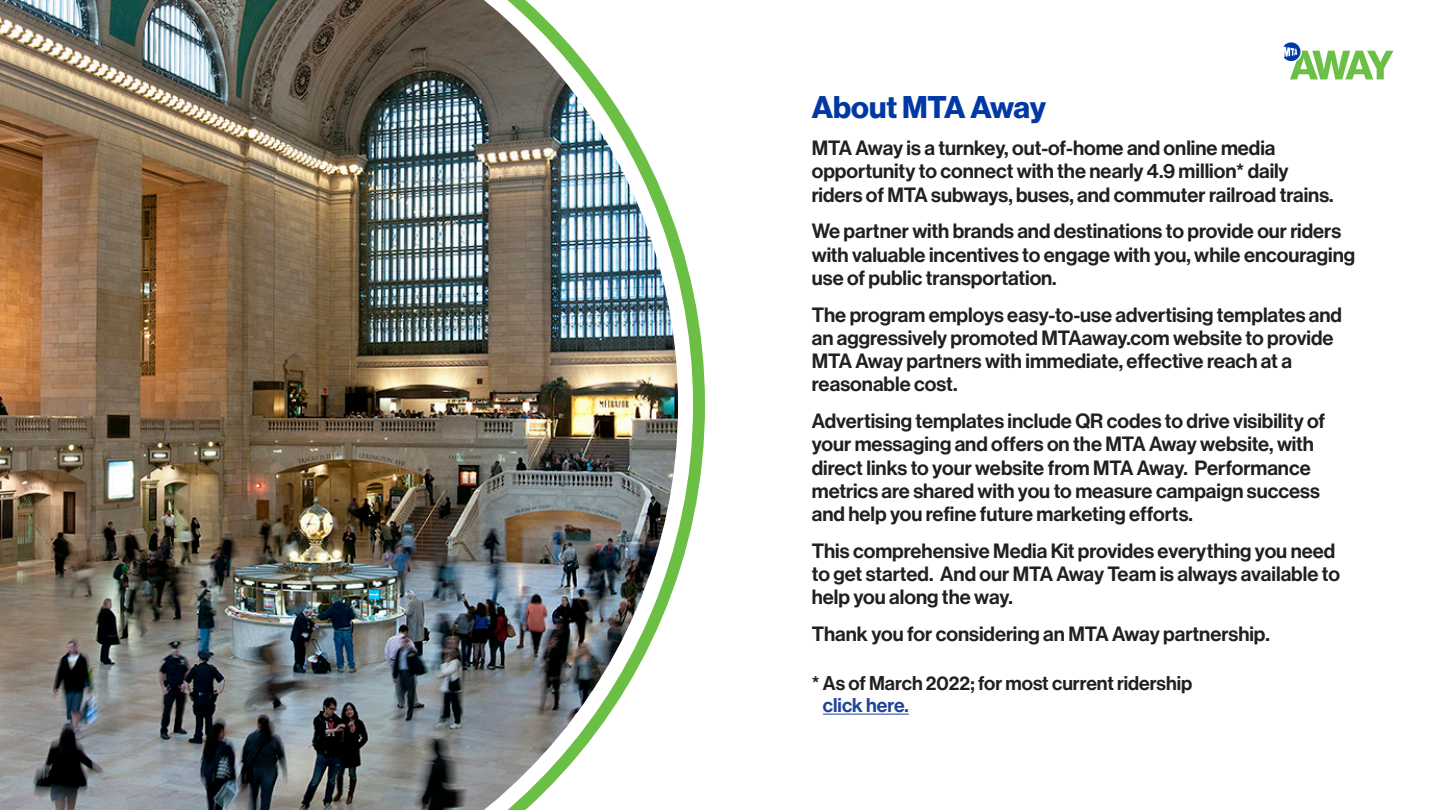
<style>
.page{position:relative;width:1440px;height:810px;background:#fff}
.page>*{position:absolute;margin:0;border:0;box-sizing:border-box;transform-origin:0 0}
.t1{font:30.75px "N Haas Grotesk DS Pro 75 Bd";color:#0038a6}
.t2{font:20.25px/23.2px "N Haas Grotesk DS Pro 65 Md";color:#231f20}
.t3{font:19.5px/21.8px "N Haas Grotesk DS Pro 65 Md";color:#231f20}
.s1{color:#1f439b}
</style>
<div class="page">
<hr style="left:823px;top:714px;width:86px;height:1px;background:#1f439b">
<img style="left:0;top:0;width:693px;height:810px">
<svg style="left:1283px;top:42px;width:111px;height:37px"></svg>
<p class="t1" style="left:812px;top:90px;width:236px">About MTA Away</p>
<p class="t2" style="left:812px;top:137px;width:523px">MTA Away is a turnkey, out-of-home and online media opportunity to connect with the nearly 4.9 million* daily riders of MTA subways, buses, and commuter railroad trains.</p>
<p class="t2" style="left:812px;top:220px;width:545px">We partner with brands and destinations to provide our riders with valuable incentives to engage with you, while encouraging use of public transportation.</p>
<p class="t2" style="left:812px;top:303px;width:532px">The program employs easy-to-use advertising templates and an aggressively promoted MTAaway.com website to provide MTA Away partners with immediate, effective reach at a reasonable cost.</p>
<p class="t2" style="left:812px;top:410px;width:515px">Advertising templates include QR codes to drive visibility of your messaging and offers on the MTA Away website, with direct links to your website from MTA Away. Performance metrics are shared with you to measure campaign success and help you refine future marketing efforts.</p>
<p class="t2" style="left:812px;top:539px;width:530px">This comprehensive Media Kit provides everything you need to get started. And our MTA Away Team is always available to help you along the way.</p>
<p class="t2" style="left:812px;top:623px;width:459px">Thank you for considering an MTA Away partnership.</p>
<p class="t3" style="left:823px;top:672px;width:371px;text-indent:-11px">* As of March 2022; for most current ridership <span class="s1">click here.</span></p>
</div>
